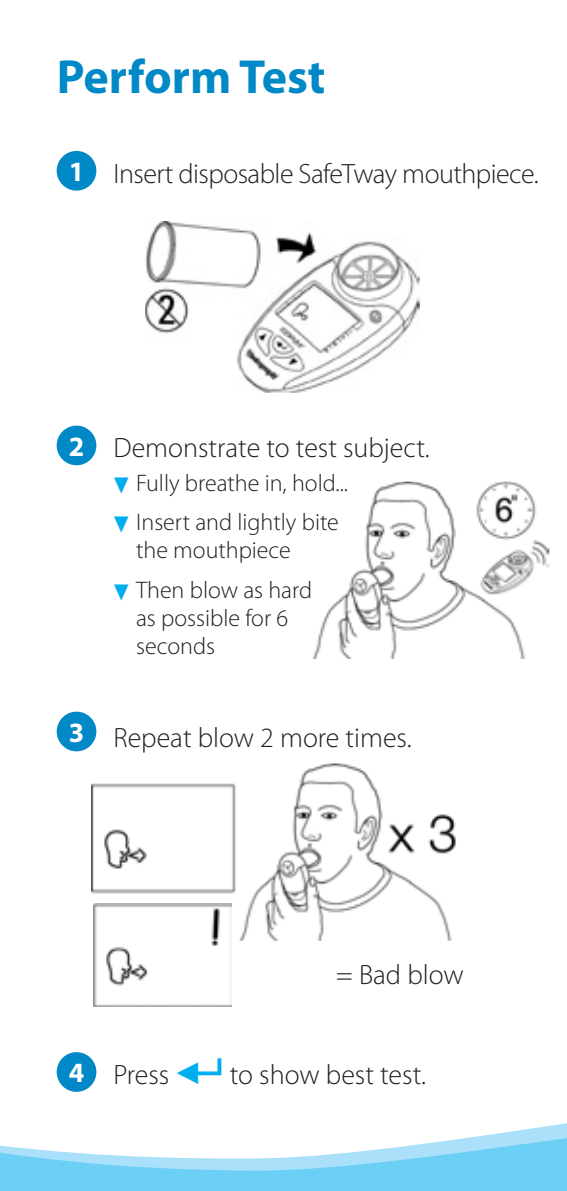
<style>
.page{position:relative;width:567px;height:1191px;background:#fff}
.page>*{position:absolute;margin:0;border:0;box-sizing:border-box;transform-origin:0 0}
.t1{font:700 48px "Myriad Pro";color:#0088c7}
.t2{font:300 28px "Myriad Pro";color:#231f20}
.t3{font:300 28px "Myriad Pro";letter-spacing:-.02em;color:#231f20}
.t4{font:700 28px "Myriad";color:#fff}
.t5{font:300 24px/28px "Myriad Pro";color:#231f20}
.s1{color:#00aeef}
</style>
<div class="page">
<svg style="left:0;top:1123px;width:566px;height:68px"></svg>
<svg style="left:566px;top:1123px;width:1px;height:68px"></svg>
<img style="left:91px;top:763px;width:365px;height:177px">
<img style="left:93px;top:903px;width:139px;height:103px">
<img style="left:145px;top:221px;width:275px;height:172px">
<div style="left:57px;top:425px;width:39px;height:40px;background:#0088c7;border-radius:50%"></div>
<div style="left:57px;top:151px;width:39px;height:40px;background:#0088c7;border-radius:50%"></div>
<div style="left:57px;top:1052px;width:39px;height:39px;background:#0088c7;border-radius:50%"></div>
<div style="left:57px;top:711px;width:39px;height:40px;background:#0088c7;border-radius:50%"></div>
<img style="left:313px;top:482px;width:236px;height:177px">
<p class="t1" style="left:57px;top:45px;width:270px">Perform Test</p>
<p class="t4" style="left:69px;top:157px;width:17px">1</p>
<p class="t3" style="left:113px;top:158px;width:427px">Insert disposable SafeTway mouthpiece.</p>
<p class="t4" style="left:69px;top:432px;width:17px">2</p>
<p class="t2" style="left:113px;top:432px;width:318px">Demonstrate to test subject.</p>
<p class="t5" style="left:113px;top:469px;width:236px"><span class="s1">❖</span> Fully breathe in, hold...</p>
<p class="t5" style="left:136px;top:509px;width:204px;text-indent:-23px"><span class="s1">❖</span> Insert and lightly bite the mouthpiece</p>
<p class="t5" style="left:136px;top:576px;width:177px;text-indent:-23px"><span class="s1">❖</span> Then blow as hard as possible for 6 seconds</p>
<p class="t4" style="left:69px;top:718px;width:17px">3</p>
<p class="t2" style="left:113px;top:722px;width:300px">Repeat blow 2 more times.</p>
<p class="t2" style="left:336px;top:959px;width:129px">= Bad blow</p>
<p class="t4" style="left:69px;top:1058px;width:17px">4</p>
<p class="t2" style="left:113px;top:1059px;width:57px">Press</p>
<p class="t2" style="left:230px;top:1059px;width:198px">to show best test.</p>
</div>
